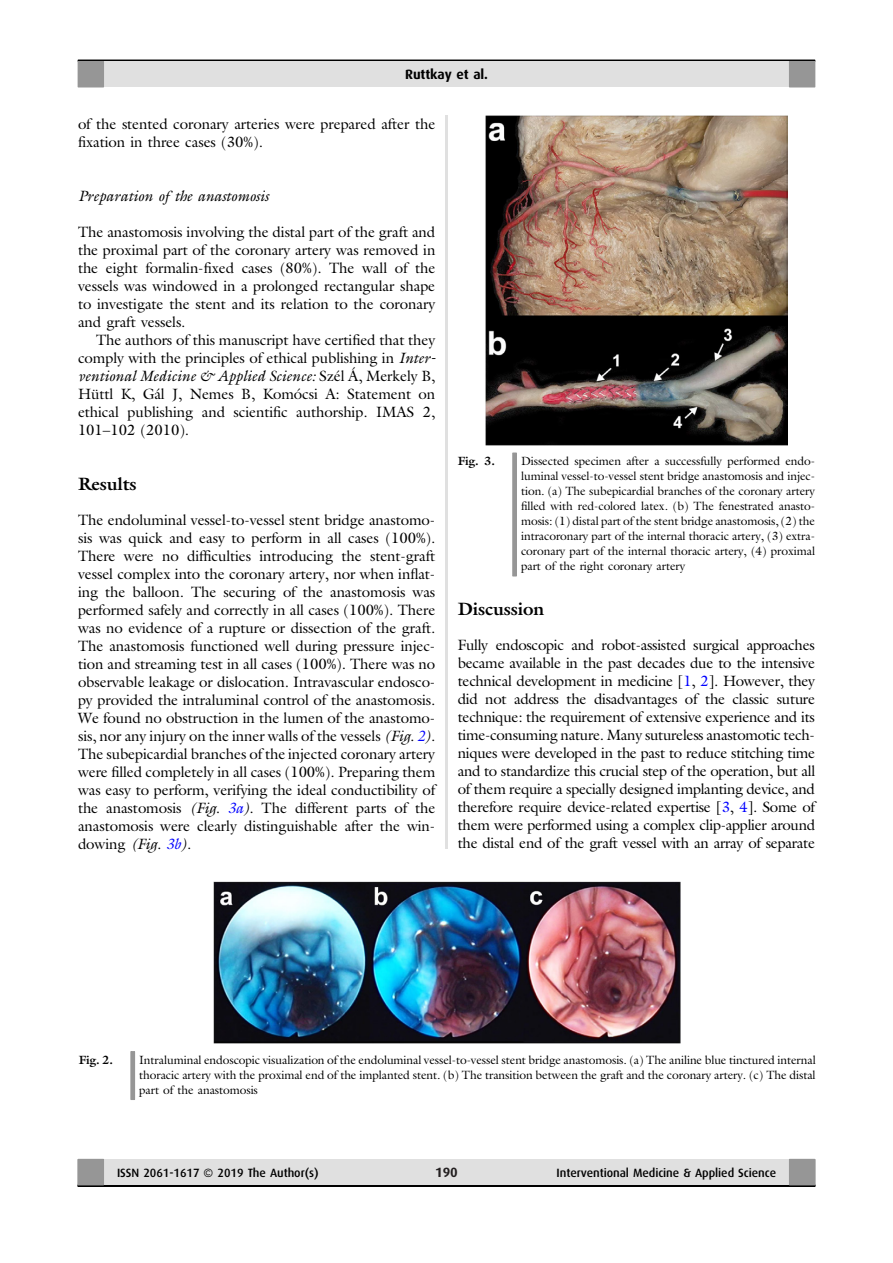
<style>
.page{position:relative;width:893px;height:1263px;background:#fff}
.page>*{position:absolute;margin:0;border:0;box-sizing:border-box;transform-origin:0 0}
.t1{font:18px "Adv OT99 b 3 f 401.B";color:#000}
.t2{font:15px/18px "Adv O Taa 37 b 08 f";color:#000;text-align:justify}
.t3{font:15px "Adv O Tcc 237494.I";color:#000}
.t4{font:13.5px "Adv OT7831 f 00 c.B";color:#000}
.t5{font:700 13.5px "Dax";color:#231f20}
.t6{font:12px/15px "Adv O Taa 37 b 08 f";color:#000;text-align:justify}
.t7{font:12px "Adv OT63370 f 88";color:#000}
.t8{font:12px "Adv OT99 b 3 f 401.B";color:#000}
.s1{font-family:"Adv O Taa 37 b 08 f+fb"}
.s2{font-family:"Adv O Tcc 237494.I"}
.s3{font-family:"Adv O Taa 37 b 08 f"}
.s4{font-style:inherit}
.s5{font-family:"Adv O Tcc 237494.I";color:#00f}
.s6{color:#00f}
</style>
<div class="page">
<hr style="left:445px;top:115px;width:2px;height:734px;background:#e0e0e0">
<div style="left:512px;top:453px;width:4px;height:123px;border:1px solid #969696"></div>
<img style="left:485px;top:115px;width:302px;height:330px">
<div style="left:131px;top:1052px;width:4px;height:47px;border:1px solid #969696"></div>
<img style="left:214px;top:882px;width:466px;height:162px">
<div style="left:78px;top:60px;width:736px;height:1px;border:1px solid #000"></div>
<div style="left:78px;top:61px;width:736px;height:26px;background:#e0e0e0"></div>
<div style="left:789px;top:61px;width:25px;height:26px;background:#969696"></div>
<div style="left:78px;top:61px;width:25px;height:26px;background:#969696"></div>
<div style="left:78px;top:1185px;width:736px;height:1px;border:1px solid #000"></div>
<div style="left:78px;top:1159px;width:736px;height:26px;background:#e0e0e0"></div>
<div style="left:789px;top:1159px;width:25px;height:26px;background:#969696"></div>
<div style="left:78px;top:1159px;width:25px;height:26px;background:#969696"></div>
<p class="t4" style="left:405px;top:67px;width:84px">Ruttkay et al.</p>
<p class="t2" style="left:78px;top:115px;width:359px">of the stented coronary arteries were prepared after the <span class="s1">fi</span>xation in three cases (30%).</p>
<p class="t3" style="left:78px;top:186px;width:192px">Preparation of the anastomosis</p>
<p class="t2" style="left:78px;top:222px;width:358px">The anastomosis involving the distal part of the graft and</p>
<p class="t2" style="left:78px;top:240px;width:359px">the proximal part of the coronary artery was removed in</p>
<p class="t2" style="left:78px;top:258px;width:359px">the eight formalin-<span class="s1">fi</span>xed cases (80%). The wall of the</p>
<p class="t2" style="left:78px;top:276px;width:358px">vessels was windowed in a prolonged rectangular shape</p>
<p class="t2" style="left:78px;top:294px;width:359px">to investigate the stent and its relation to the coronary</p>
<p class="t2" style="left:78px;top:312px;width:109px">and graft vessels.</p>
<p class="t2" style="left:96px;top:330px;width:340px">The authors of this manuscript have certi<span class="s1">fi</span>ed that they</p>
<p class="t2" style="left:78px;top:348px;width:359px">comply with the principles of ethical publishing in <span class="s2">Inter-</span></p>
<p class="t3" style="left:78px;top:366px;width:359px">ventional Medicine &amp; Applied Science: <span class="s3">Szél Á, Merkely B,</span></p>
<p class="t2" style="left:78px;top:384px;width:358px">Hüttl K, Gál J, Nemes B, Kom ´ocsi A: Statement on</p>
<p class="t2" style="left:78px;top:402px;width:359px">ethical publishing and scienti<span class="s1">fi</span>c authorship. IMAS 2,</p>
<p class="t2" style="left:78px;top:420px;width:112px">101<span class="s4">–</span>102 (2010).</p>
<p class="t1" style="left:78px;top:472px;width:60px">Results</p>
<p class="t2" style="left:78px;top:511px;width:359px">The endoluminal vessel-to-vessel stent bridge anastomo&shy;sis was quick and easy to perform in all cases (100%).<br>There were no dif<span class="s1">fi</span>culties introducing the stent-graft vessel complex into the coronary artery, nor when in<span class="s1">fl</span>at&shy;ing the balloon. The securing of the anastomosis was performed safely and correctly in all cases (100%). There was no evidence of a rupture or dissection of the graft.<br>The anastomosis functioned well during pressure injec&shy;tion and streaming test in all cases (100%). There was no observable leakage or dislocation. Intravascular endosco&shy;py provided the intraluminal control of the anastomosis.<br>We found no obstruction in the lumen of the anastomo&shy;sis, nor any injury on the inner walls of the vessels <span class="s2">(Fig.</span> <span class="s5">2</span><span class="s2">)</span>.<br>The subepicardial branches of the injected coronary artery were <span class="s1">fi</span>lled completely in all cases (100%). Preparing them was easy to perform, verifying the ideal conductibility of the anastomosis <span class="s2">(Fig.</span> <span class="s5">3a</span><span class="s2">)</span>. The different parts of the anastomosis were clearly distinguishable after the win&shy;dowing <span class="s2">(Fig.</span> <span class="s5">3b</span><span class="s2">)</span>.</p>
<p class="t8" style="left:458px;top:453px;width:39px">Fig. 3.</p>
<p class="t6" style="left:521px;top:453px;width:295px">Dissected specimen after a successfully performed endo&shy;luminal vessel-to-vessel stent bridge anastomosis and injec&shy;tion<span class="s2">.</span> (a) The subepicardial branches of the coronary artery <span class="s1">fi</span>lled with red-colored latex. (b) The fenestrated anasto&shy;mosis: (1) distal part of the stent bridge anastomosis, (2) the intracoronary part of the internal thoracic artery, (3) extra&shy;coronary part of the internal thoracic artery, (4) proximal part of the right coronary artery</p>
<p class="t1" style="left:458px;top:597px;width:88px">Discussion</p>
<p class="t2" style="left:458px;top:636px;width:359px">Fully endoscopic and robot-assisted surgical approaches became available in the past decades due to the intensive technical development in medicine [<span class="s6">1</span>, <span class="s6">2</span>]. However, they did not address the disadvantages of the classic suture technique: the requirement of extensive experience and its time-consuming nature. Many sutureless anastomotic tech&shy;niques were developed in the past to reduce stitching time and to standardize this crucial step of the operation, but all of them require a specially designed implanting device, and therefore require device-related expertise [<span class="s6">3</span>, <span class="s6">4</span>]. Some of them were performed using a complex clip-applier around the distal end of the graft vessel with an array of separate</p>
<p class="t8" style="left:79px;top:1052px;width:36px">Fig. 2.</p>
<p class="t6" style="left:139px;top:1052px;width:678px">Intraluminal endoscopic visualization of the endoluminal vessel-to-vessel stent bridge anastomosis. (a) The aniline blue tinctured internal thoracic artery with the proximal end of the implanted stent. (b) The transition between the graft and the coronary artery. (c) The distal part of the anastomosis</p>
<p class="t7" style="left:117px;top:1166px;width:203px">ISSN 2061-1617 © 2019 The Author(s)</p>
<p class="t5" style="left:435px;top:1165px;width:24px">190</p>
<p class="t7" style="left:556px;top:1166px;width:221px">Interventional Medicine &amp; Applied Science</p>
</div>
